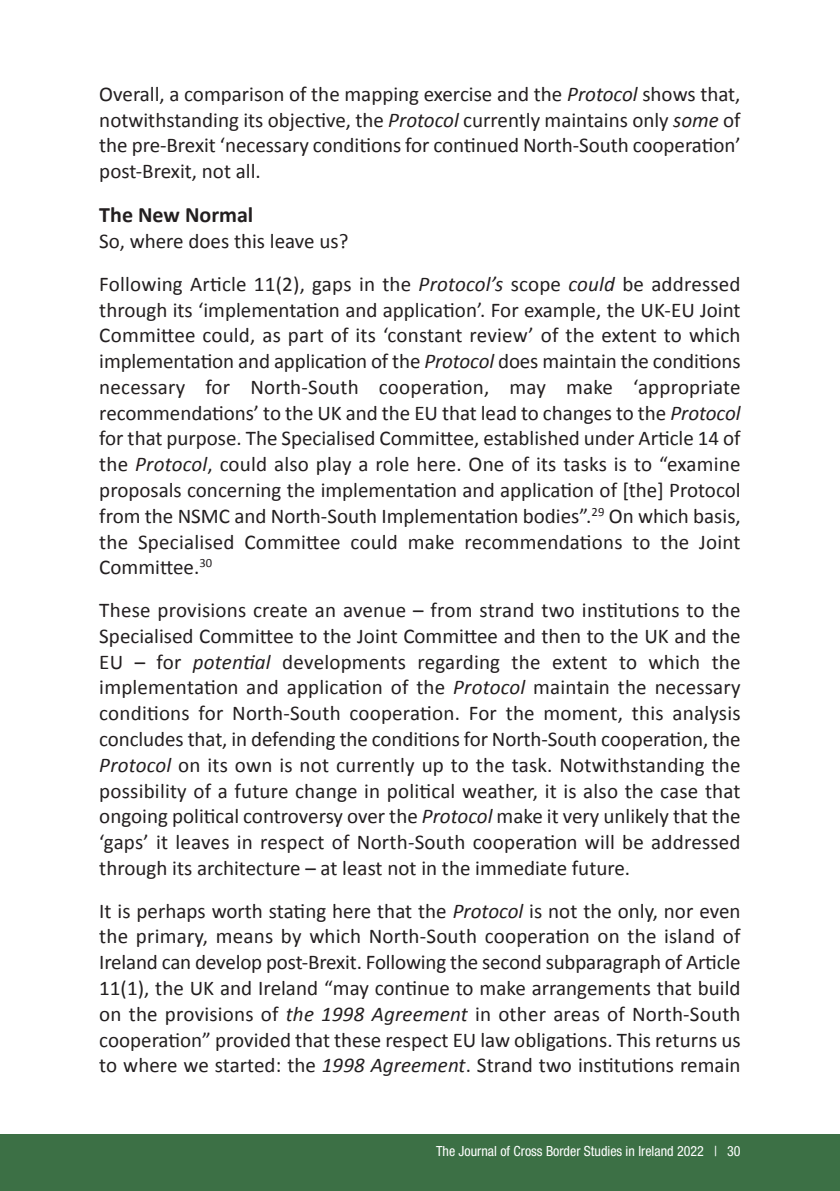
<style>
.page{position:relative;width:840px;height:1191px;background:#fff}
.page>*{position:absolute;margin:0;border:0;box-sizing:border-box;transform-origin:0 0}
.t1{font:700 22px "Calibri";color:#231f20}
.t2{font:21px/25.8px "Calibri";color:#231f20;text-align:justify}
.t3{font:condensed 14px "Helvetica Neue LT Pro";color:#fff}
.s1{font-style:italic}
</style>
<div class="page">
<div style="left:0;top:1134px;width:839px;height:57px;background:#3c7045"></div>
<p class="t2" style="left:99px;top:83px;width:642px">Overall, a comparison of the mapping exercise and the <span class="s1">Protocol</span> shows that, notwithstanding its objective, the <span class="s1">Protocol</span> currently maintains only <span class="s1">some</span> of the pre‐Brexit ‘necessary conditions for continued North‐South cooperation’ post‐Brexit, not all.</p>
<p class="t1" style="left:99px;top:205px;width:155px">The New Normal</p>
<p class="t2" style="left:99px;top:230px;width:250px">So, where does this leave us?</p>
<p class="t2" style="left:99px;top:272px;width:642px">Following Article 11(2), gaps in the <span class="s1">Protocol’s</span> scope <span class="s1">could</span> be addressed through its ‘implementation and application’. For example, the UK‐EU Joint Committee could, as part of its ‘constant review’ of the extent to which implementation and application of the <span class="s1">Protocol</span> does maintain the conditions necessary for North‐South cooperation, may make ‘appropriate recommendations’ to the UK and the EU that lead to changes to the <span class="s1">Protocol </span>for that purpose. The Specialised Committee, established under Article 14 of the <span class="s1">Protocol</span>, could also play a role here. One of its tasks is to “examine proposals concerning the implementation and application of [the] Protocol from the NSMC and North‐South Implementation bodies”.<sup>29</sup> On which basis, the Specialised Committee could make recommendations to the Joint Committee.<sup>30</sup></p>
<p class="t2" style="left:99px;top:599px;width:642px">These provisions create an avenue – from strand two institutions to the Specialised Committee to the Joint Committee and then to the UK and the EU – for <span class="s1">potential</span> developments regarding the extent to which the implementation and application of the <span class="s1">Protocol</span> maintain the necessary conditions for North‐South cooperation. For the moment, this analysis concludes that, in defending the conditions for North‐South cooperation, the <span class="s1">Protocol</span> on its own is not currently up to the task. Notwithstanding the possibility of a future change in political weather, it is also the case that ongoing political controversy over the <span class="s1">Protocol</span> make it very unlikely that the ‘gaps’ it leaves in respect of North‐South cooperation will be addressed through its architecture – at least not in the immediate future.</p>
<p class="t2" style="left:99px;top:899px;width:642px">It is perhaps worth stating here that the <span class="s1">Protocol</span> is not the only, nor even the primary, means by which North‐South cooperation on the island of Ireland can develop post‐Brexit. Following the second subparagraph of Article 11(1), the UK and Ireland “may continue to make arrangements that build on the provisions of <span class="s1">the 1998 Agreement</span> in other areas of North‐South cooperation” provided that these respect EU law obligations. This returns us to where we started: the <span class="s1">1998 Agreement</span>. Strand two institutions remain</p>
<p class="t3" style="left:436px;top:1142px;width:306px">The Journal of Cross Border Studies in Ireland 2022 | 30</p>
</div>
